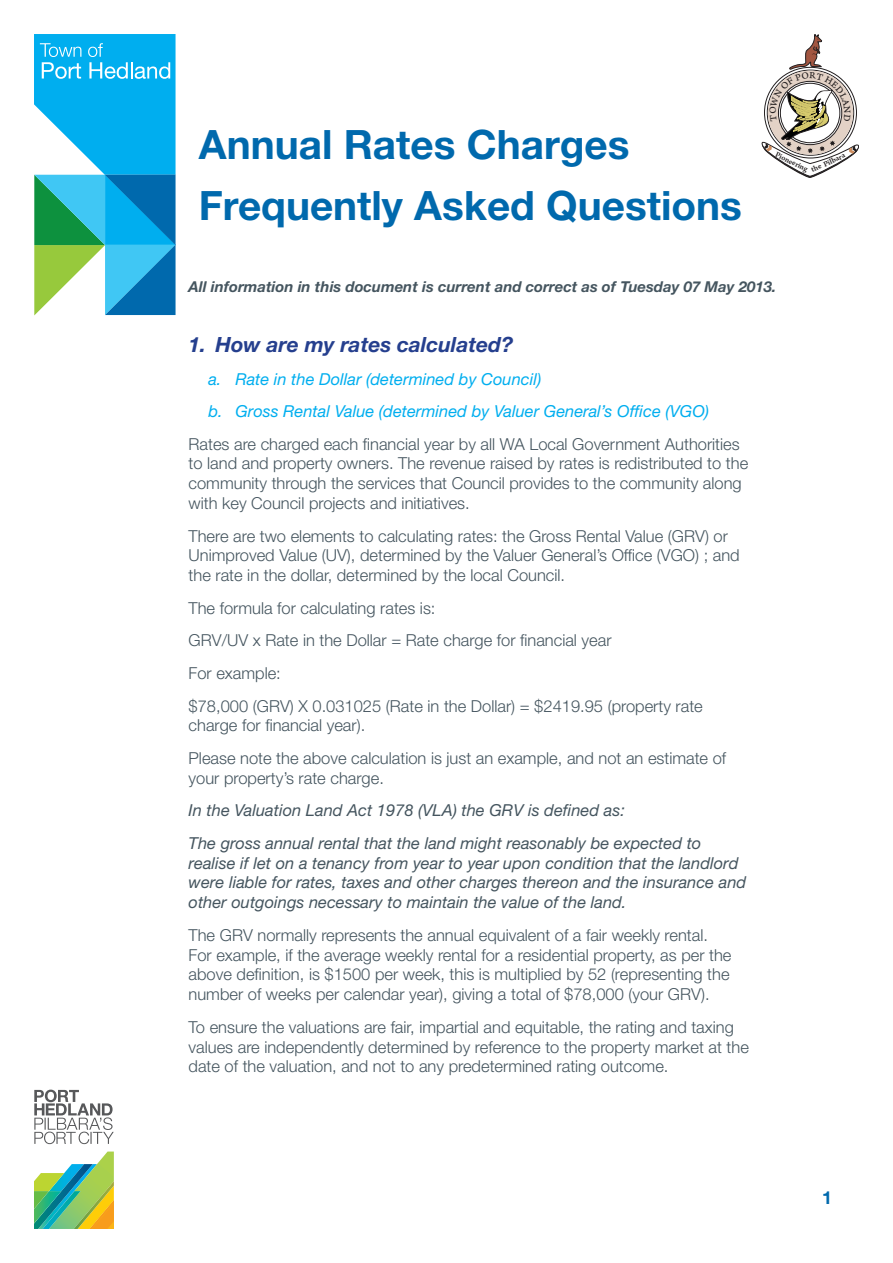
<style>
.page{position:relative;width:893px;height:1263px;background:#fff}
.page>*{position:absolute;margin:0;border:0;box-sizing:border-box;transform-origin:0 0}
.Contact_Info{font:700 40.5px "Helvetica Neue LT Std";color:#0069ad}
.quesitons{font:italic 700 21px "Helvetica Neue LT Std";color:#253f8e}
.Contact_Info-2{font:700 18px "Helvetica Neue LT Std";color:#0069ad}
.answers{font:300 16.5px/19.8px "Helvetica Neue LT Std";color:#45555f}
.answers-2{font:italic 16.5px/19.8px "Helvetica Neue LT Std";color:#45555f}
.sub_questions{font:italic 16.5px "Helvetica Neue LT Std";color:#00aeef}
.answers-3{font:italic 700 15px "Helvetica Neue LT Std";color:#45555f}
.t1{font:600 8.25px "Arno Pro";color:#231f20}
.t2{font:600 8.1px "Arno Pro";color:#231f20}
</style>
<div class="page">
<svg style="left:34px;top:1089px;width:80px;height:55px"></svg>
<svg style="left:34px;top:1151px;width:80px;height:78px"></svg>
<svg style="left:34px;top:34px;width:142px;height:281px;background:#38b4d3"></svg>
<svg style="left:762px;top:34px;width:97px;height:144px"></svg>
<p class="Contact_Info" style="left:199px;top:119px;width:432px">Annual Rates Charges</p>
<p class="Contact_Info" style="left:199px;top:180px;width:545px">Frequently Asked Questions</p>
<p class="t1" style="left:782px;top:151px;width:22px;rotate:27deg">ioneer</p>
<p class="t2" style="left:809px;top:165px;width:38px;rotate:-24deg">the Pilbara</p>
<p class="answers-3" style="left:189px;top:277px;width:589px">All information in this document is current and correct as of Tuesday 07 May 2013.</p>
<p class="quesitons" style="left:189px;top:331px;width:326px">1. How are my rates calculated?</p>
<p class="sub_questions" style="left:208px;top:369px;width:335px">a. Rate in the Dollar (determined by Council)</p>
<p class="sub_questions" style="left:208px;top:401px;width:502px">b. Gross Rental Value (determined by Valuer General’s Office (VGO)</p>
<p class="answers" style="left:189px;top:434px;width:561px">Rates are charged each financial year by all WA Local Government Authorities to land and property owners. The revenue raised by rates is redistributed to the community through the services that Council provides to the community along with key Council projects and initiatives.</p>
<p class="answers" style="left:189px;top:525px;width:553px">There are two elements to calculating rates: the Gross Rental Value (GRV) or<br>Unimproved Value (UV), determined by the Valuer General’s Office (VGO) ; and the rate in the dollar, determined by the local Council.</p>
<p class="answers" style="left:189px;top:598px;width:248px">The formula for calculating rates is:</p>
<p class="answers" style="left:189px;top:630px;width:424px">GRV/UV x Rate in the Dollar = Rate charge for financial year</p>
<p class="answers" style="left:189px;top:663px;width:94px">For example:</p>
<p class="answers" style="left:189px;top:695px;width:516px">$78,000 (GRV) X 0.031025 (Rate in the Dollar) = $2419.95 (property rate charge for financial year).</p>
<p class="answers" style="left:189px;top:748px;width:539px">Please note the above calculation is just an example, and not an estimate of your property’s rate charge.</p>
<p class="answers-2" style="left:189px;top:800px;width:438px">In the Valuation Land Act 1978 (VLA) the GRV is defined as:</p>
<p class="answers-2" style="left:189px;top:833px;width:559px">The gross annual rental that the land might reasonably be expected to realise if let on a tenancy from year to year upon condition that the landlord were liable for rates, taxes and other charges thereon and the insurance and other outgoings necessary to maintain the value of the land.</p>
<p class="answers" style="left:189px;top:925px;width:544px">The GRV normally represents the annual equivalent of a fair weekly rental.<br>For example, if the average weekly rental for a residential property, as per the above definition, is $1500 per week, this is multiplied by 52 (representing the number of weeks per calendar year), giving a total of $78,000 (your GRV).</p>
<p class="answers" style="left:189px;top:1016px;width:562px">To ensure the valuations are fair, impartial and equitable, the rating and taxing values are independently determined by reference to the property market at the date of the valuation, and not to any predetermined rating outcome.</p>
<p class="Contact_Info-2" style="left:822px;top:1186px;width:12px">1</p>
</div>
